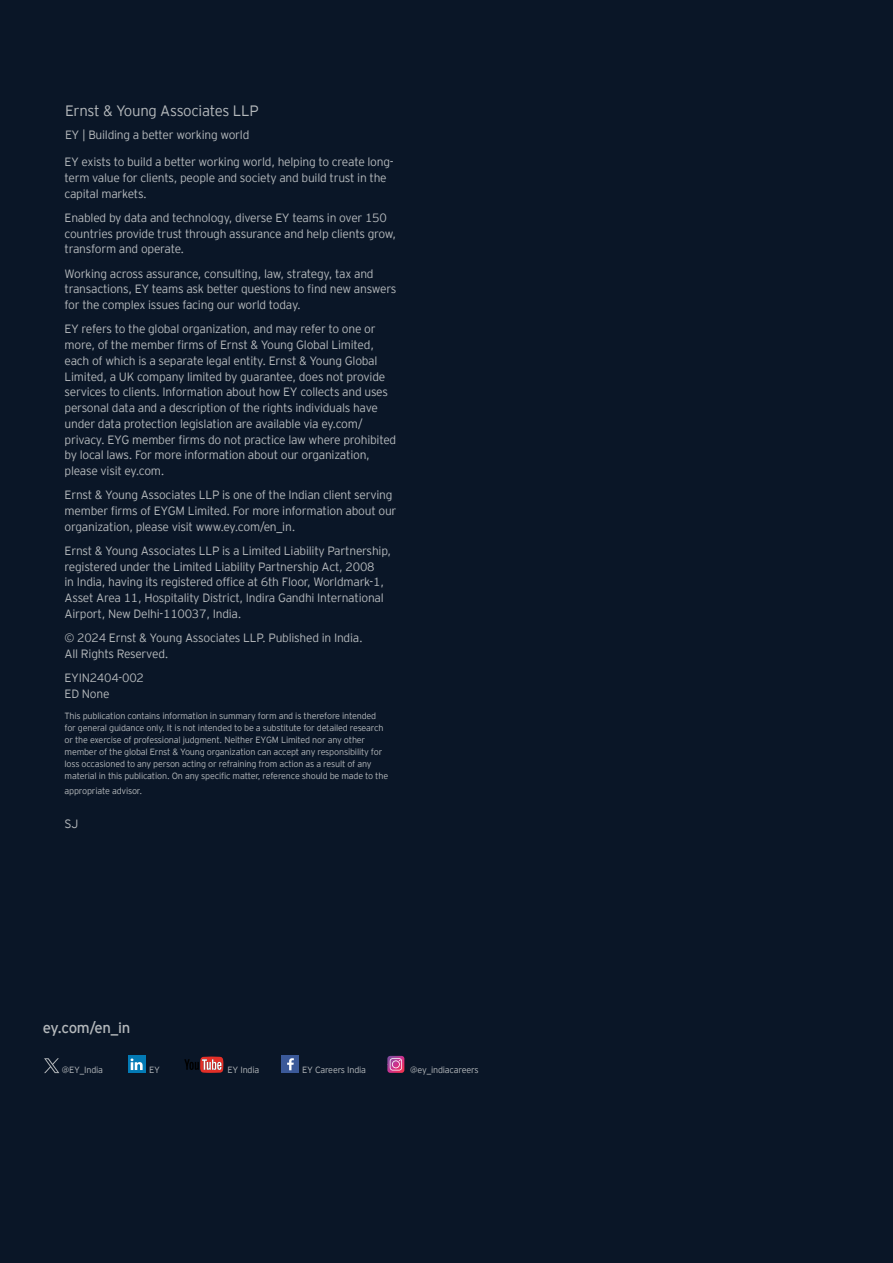
<style>
.page{position:relative;width:893px;height:1263px;background:#0a1627}
.page>*{position:absolute;margin:0;border:0;box-sizing:border-box;transform-origin:0 0}
.t1{font:300 15px "EY Interstate";letter-spacing:-.02em;color:#b5b9bc}
.t2{font:15px "EY Interstate";letter-spacing:-.02em;color:#b5b9bc}
.t3{font:300 12px/15.8px "EY Interstate";letter-spacing:-.02em;color:#b5b9bc}
.t4{font:300 9px/12px "EY Interstate";letter-spacing:-.02em;color:#b5b9bc}
</style>
<div class="page">
<svg style="left:387px;top:1056px;width:17px;height:17px"></svg>
<svg style="left:184px;top:1056px;width:39px;height:17px"></svg>
<div style="left:128px;top:1056px;width:17px;height:17px;background:#037ab5"></div>
<svg style="left:131px;top:1058px;width:12px;height:12px"></svg>
<div style="left:282px;top:1056px;width:17px;height:17px;background:#3b5999"></div>
<svg style="left:287px;top:1058px;width:7px;height:12px"></svg>
<svg style="left:44px;top:1058px;width:15px;height:15px"></svg>
<p class="t1" style="left:65px;top:100px;width:195px">Ernst &amp; Young Associates LLP</p>
<p class="t3" style="left:65px;top:126px;width:186px">EY | Building a better working world</p>
<p class="t3" style="left:65px;top:153px;width:331px">EY exists to build a better working world, helping to create long&shy;term value for clients, people and society and build trust in the capital markets.</p>
<p class="t3" style="left:65px;top:209px;width:333px">Enabled by data and technology, diverse EY teams in over 150 countries provide trust through assurance and help clients grow, transform and operate.</p>
<p class="t3" style="left:65px;top:265px;width:333px">Working across assurance, consulting, law, strategy, tax and transactions, EY teams ask better questions to find new answers for the complex issues facing our world today.</p>
<p class="t3" style="left:65px;top:320px;width:333px">EY refers to the global organization, and may refer to one or more, of the member firms of Ernst &amp; Young Global Limited, each of which is a separate legal entity. Ernst &amp; Young Global Limited, a UK company limited by guarantee, does not provide services to clients. Information about how EY collects and uses personal data and a description of the rights individuals have under data protection legislation are available via ey.com/ privacy. EYG member firms do not practice law where prohibited by local laws. For more information about our organization, please visit ey.com.</p>
<p class="t3" style="left:65px;top:486px;width:333px">Ernst &amp; Young Associates LLP is one of the Indian client serving member firms of EYGM Limited. For more information about our organization, please visit www.ey.com/en_in.</p>
<p class="t3" style="left:65px;top:542px;width:328px">Ernst &amp; Young Associates LLP is a Limited Liability Partnership, registered under the Limited Liability Partnership Act, 2008<br>in India, having its registered office at 6th Floor, Worldmark-1, Asset Area 11, Hospitality District, Indira Gandhi International Airport, New Delhi-110037, India.</p>
<p class="t3" style="left:65px;top:629px;width:300px">© 2024 Ernst &amp; Young Associates LLP. Published in India.<br>All Rights Reserved.</p>
<p class="t3" style="left:65px;top:669px;width:81px">EYIN2404-002<br>ED None</p>
<p class="t4" style="left:65px;top:709px;width:325px">This publication contains information in summary form and is therefore intended for general guidance only. It is not intended to be a substitute for detailed research or the exercise of professional judgment. Neither EYGM Limited nor any other member of the global Ernst &amp; Young organization can accept any responsibility for loss occasioned to any person acting or refraining from action as a result of any material in this publication. On any specific matter, reference should be made to the</p>
<p class="t4" style="left:65px;top:785px;width:79px">appropriate advisor.</p>
<p class="t3" style="left:65px;top:815px;width:15px">SJ</p>
<p class="t2" style="left:43px;top:1017px;width:89px">ey.com/en_in</p>
<p class="t4" style="left:62px;top:1063px;width:43px">@EY_India</p>
<p class="t4" style="left:149px;top:1063px;width:12px">EY</p>
<p class="t4" style="left:228px;top:1063px;width:33px">EY India</p>
<p class="t4" style="left:302px;top:1063px;width:65px">EY Careers India</p>
<p class="t4" style="left:410px;top:1063px;width:70px">@ey_indiacareers</p>
</div>
